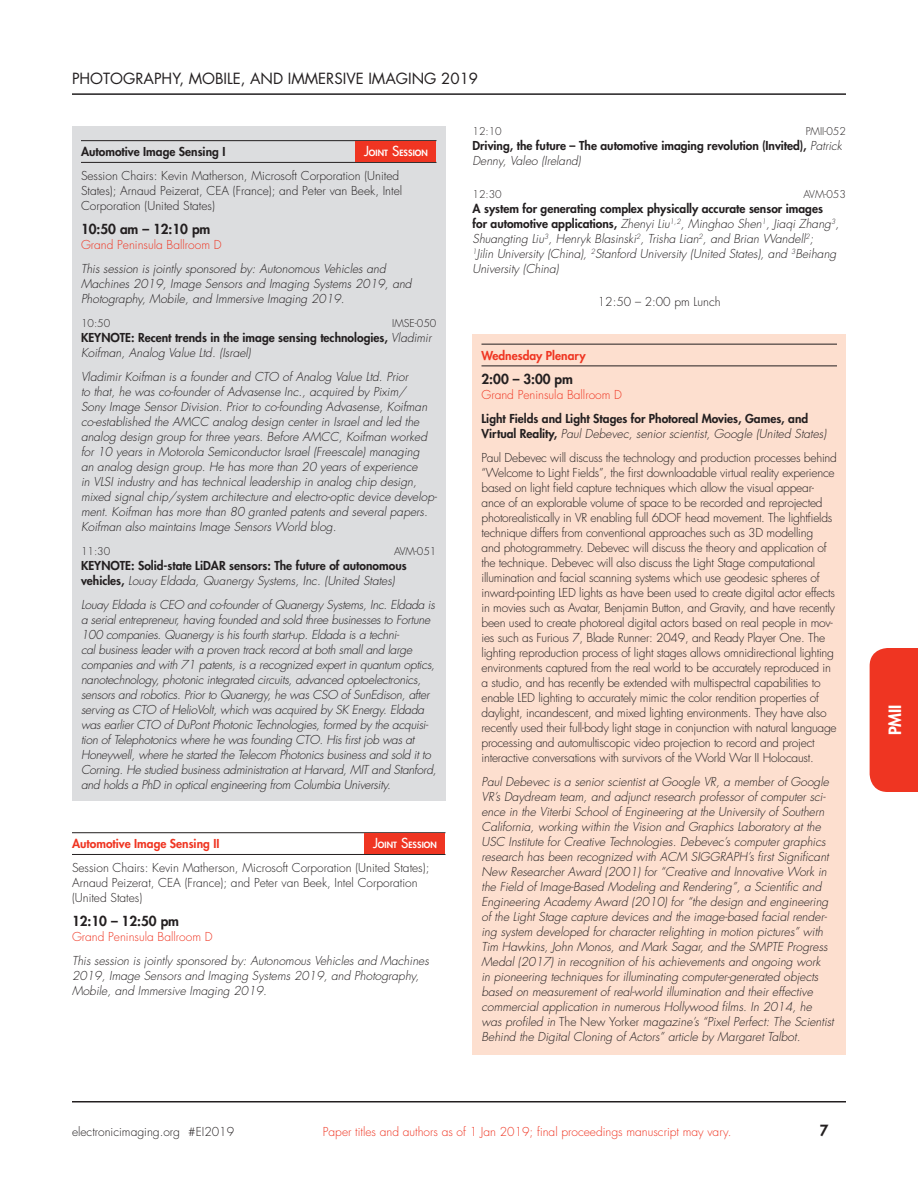
<style>
.page{position:relative;width:918px;height:1188px;background:#fff}
.page>*{position:absolute;margin:0;border:0;box-sizing:border-box;transform-origin:0 0}
.t1{font:800 16.5px "Futura Std";color:#fff}
.t2{font:15px "Futura Std";color:#231f20}
.t3{font:800 15px "Futura Std";color:#231f20}
.Time{font:800 13.5px "Futura Std";color:#231f20}
.Txt_sb{font:800 13.5px "Futura Std";color:#231f20}
.Txt_sb-2{font:italic 300 12px/15px "Futura Std";color:#231f20}
.Txt_sb-3{font:300 12px/15px "Futura Std";letter-spacing:-.02em;color:#231f20}
.Txt{font:italic 300 12px/15px "Futura Std";letter-spacing:-.02em;color:#231f20}
.Txt-2{font:italic 300 12px/15px "Futura Std";color:#231f20}
.Event{font:800 12px/15px "Futura Std";color:#231f20}
.Txt_sb-4{font:300 12px/15px "Futura Std";color:#231f20}
.Txt-3{font:300 12px "Futura Std";color:#ef3522}
.Event-2{font:800 12px "Futura Std";color:#ef3522}
.Txt_sb-5{font:300 12px "Futura Std";color:#ef3522}
.Paper_No{font:300 10.5px "Futura Std";color:#231f20}
.Txt-4{font:800 8.4px "Futura Std";letter-spacing:.015em;color:#fff}
.s1{font-weight:500;font-size:13.5px}
.s2{font-weight:300;font-style:italic}
.s3{font-weight:800;font-style:normal}
.s4{font-style:normal}
</style>
<div class="page">
<hr style="left:72px;top:93px;width:774px;height:2px;background:#231f20">
<div style="left:870px;top:648px;width:48px;height:144px;background:#ef3522"></div>
<hr style="left:72px;top:1101px;width:774px;height:1px;background:#231f20">
<hr style="left:72px;top:832px;width:374px;height:1px;background:#231f20">
<hr style="left:72px;top:854px;width:374px;height:1px;background:#231f20">
<div style="left:72px;top:126px;width:374px;height:675px;background:#dcdddf"></div>
<hr style="left:81px;top:140px;width:355px;height:1px;background:#231f20">
<hr style="left:81px;top:162px;width:355px;height:1px;background:#231f20">
<div style="left:356px;top:141px;width:80px;height:21px;background:#ef3522"></div>
<div style="left:364px;top:833px;width:82px;height:21px;background:#ef3522"></div>
<div style="left:472px;top:335px;width:374px;height:720px;background:#fddfcf"></div>
<hr style="left:482px;top:344px;width:355px;height:1px;background:#231f20">
<hr style="left:482px;top:366px;width:355px;height:1px;background:#231f20">
<p class="t2" style="left:72px;top:69px;width:19px">PHOTOGRAPHY</p>
<p class="t2" style="left:179px;top:69px;width:32px">, MOBILE</p>
<p class="t2" style="left:241px;top:69px;width:22px">, AND</p>
<p class="t2" style="left:288px;top:69px;width:14px">IMMERSIVE</p>
<p class="t2" style="left:368px;top:69px;width:16px">IMAGING</p>
<p class="t2" style="left:441px;top:69px;width:38px">2019</p>
<p class="Event" style="left:81px;top:144px;width:146px">Automotive Image Sensing I</p>
<p class="Txt-4" style="left:364px;top:148px;width:65px"><span class="s1">J</span>OINT <span class="s1">S</span>ESSION</p>
<p class="Txt_sb-4" style="left:81px;top:169px;width:323px">Session Chairs: Kevin Matherson, Microsoft Corporation (United<br>States); Arnaud Peizerat, CEA (France); and Peter van Beek, Intel<br>Corporation (United States)</p>
<p class="Time" style="left:81px;top:221px;width:131px">10:50 am – 12:10 pm</p>
<p class="Txt-3" style="left:81px;top:237px;width:142px">Grand Peninsula Ballroom D</p>
<p class="Txt-2" style="left:81px;top:262px;width:332px">This session is jointly sponsored by: Autonomous Vehicles and<br>Machines 2019, Image Sensors and Imaging Systems 2019, and<br>Photography, Mobile, and Immersive Imaging 2019.</p>
<p class="Paper_No" style="left:81px;top:317px;width:31px">10:50</p>
<p class="Paper_No" style="left:392px;top:317px;width:46px">IMSE-050</p>
<p class="Event" style="left:81px;top:330px;width:352px">KEYNOTE: Recent trends in the image sensing technologies, <span class="s2">Vladimir<br>Koifman, Analog Value Ltd. (Israel)</span></p>
<p class="Txt-2" style="left:81px;top:370px;width:358px">Vladimir Koifman is a founder and CTO of Analog Value Ltd. Prior<br>to that, he was co-founder of Advasense Inc., acquired by Pixim/<br>Sony Image Sensor Division. Prior to co-founding Advasense, Koifman co-established the AMCC analog design center in Israel and led the analog design group for three years. Before AMCC, Koifman worked for 10 years in Motorola Semiconductor Israel (Freescale) managing<br>an analog design group. He has more than 20 years of experience<br>in VLSI industry and has technical leadership in analog chip design, mixed signal chip/system architecture and electro-optic device develop&shy;ment. Koifman has more than 80 granted patents and several papers.<br>Koifman also maintains Image Sensors World blog.</p>
<p class="Paper_No" style="left:81px;top:545px;width:31px">11:30</p>
<p class="Paper_No" style="left:394px;top:545px;width:44px">AVM-051</p>
<p class="Event" style="left:81px;top:558px;width:327px">KEYNOTE: Solid-state LiDAR sensors: The future of autonomous vehicles, <span class="s2">Louay Eldada, Quanergy Systems, Inc. (United States)</span></p>
<p class="Txt" style="left:81px;top:598px;width:357px">Louay Eldada is CEO and co-founder of Quanergy Systems, Inc. Eldada is a serial entrepreneur, having founded and sold three businesses to Fortune 100 companies. Quanergy is his fourth start-up. Eldada is a techni-<br>cal business leader with a proven track record at both small and large companies and with 71 patents, is a recognized expert in quantum optics, nanotechnology, photonic integrated circuits, advanced optoelectronics, sensors and robotics. Prior to Quanergy, he was CSO of SunEdison, after serving as CTO of HelioVolt, which was acquired by SK Energy. Eldada was earlier CTO of DuPont Photonic Technologies, formed by the acquisi&shy;tion of Telephotonics where he was founding CTO. His first job was at Honeywell, where he started the Telecom Photonics business and sold it to Corning. He studied business administration at Harvard, MIT and Stanford, and holds a PhD in optical engineering from Columbia University.</p>
<p class="Event-2" style="left:72px;top:836px;width:149px">Automotive Image Sensing II</p>
<p class="Txt-4" style="left:373px;top:840px;width:65px"><span class="s1">J</span>OINT <span class="s1">S</span>ESSION</p>
<p class="Txt_sb-4" style="left:72px;top:861px;width:359px">Session Chairs: Kevin Matherson, Microsoft Corporation (United States);<br>Arnaud Peizerat, CEA (France); and Peter van Beek, Intel Corporation (United States)</p>
<p class="Time" style="left:72px;top:913px;width:109px">12:10 – 12:50 pm</p>
<p class="Txt_sb-5" style="left:72px;top:929px;width:142px">Grand Peninsula Ballroom D</p>
<p class="Txt_sb-2" style="left:72px;top:954px;width:358px">This session is jointly sponsored by: Autonomous Vehicles and Machines<br>2019, Image Sensors and Imaging Systems 2019, and Photography,<br>Mobile, and Immersive Imaging 2019.</p>
<p class="Paper_No" style="left:472px;top:124px;width:31px">12:10</p>
<p class="Paper_No" style="left:806px;top:124px;width:42px">PMII-052</p>
<p class="Event" style="left:472px;top:138px;width:371px">Driving, the future – The automotive imaging revolution (Invited), <span class="s2">Patrick<br>Denny, Valeo (Ireland)</span></p>
<p class="Paper_No" style="left:472px;top:187px;width:31px">12:30</p>
<p class="Paper_No" style="left:804px;top:187px;width:44px">AVM-053</p>
<p class="Txt_sb-2" style="left:472px;top:201px;width:368px"><span class="s3">A system for generating complex physically accurate sensor images for automotive applications,</span> Zhenyi Liu<sup>1,2</sup>, Minghao Shen<sup>1</sup>, Jiaqi Zhang<sup>3</sup>, Shuangting Liu<sup>3</sup>, Henryk Blasinski<sup>2</sup>, Trisha Lian<sup>2</sup>, and Brian Wandell<sup>2</sup>;<br><sup>1</sup>Jilin University (China), <sup>2</sup>Stanford University (United States), and <sup>3</sup>Beihang University (China)</p>
<p class="Txt_sb-4" style="left:598px;top:294px;width:124px">12:50 – 2:00 pm Lunch</p>
<p class="Event-2" style="left:482px;top:347px;width:106px">Wednesday Plenary</p>
<p class="Txt_sb" style="left:482px;top:370px;width:93px">2:00 – 3:00 pm</p>
<p class="Txt-3" style="left:482px;top:387px;width:142px">Grand Peninsula Ballroom D</p>
<p class="Event" style="left:482px;top:411px;width:346px">Light Fields and Light Stages for Photoreal Movies, Games, and<br>Virtual Reality, <span class="s2">Paul Debevec, senior scientist, Google (United States)</span></p>
<p class="Txt_sb-3" style="left:482px;top:450px;width:357px">Paul Debevec will discuss the technology and production processes behind “Welcome to Light Fields”, the first downloadable virtual reality experience based on light field capture techniques which allow the visual appear&shy;ance of an explorable volume of space to be recorded and reprojected photorealistically in VR enabling full 6DOF head movement. The lightfields technique differs from conventional approaches such as 3D modelling<br>and photogrammetry. Debevec will discuss the theory and application of the technique. Debevec will also discuss the Light Stage computational illumination and facial scanning systems which use geodesic spheres of inward-pointing LED lights as have been used to create digital actor effects in movies such as Avatar, Benjamin Button, and Gravity, and have recently been used to create photoreal digital actors based on real people in mov&shy;ies such as Furious 7, Blade Runner: 2049, and Ready Player One. The lighting reproduction process of light stages allows omnidirectional lighting environments captured from the real world to be accurately reproduced in a studio, and has recently be extended with multispectral capabilities to enable LED lighting to accurately mimic the color rendition properties of daylight, incandescent, and mixed lighting environments. They have also recently used their full-body light stage in conjunction with natural language processing and automultiscopic video projection to record and project interactive conversations with survivors of the World War II Holocaust.</p>
<p class="Txt_sb-2" style="left:482px;top:774px;width:354px">Paul Debevec is a senior scientist at Google VR, a member of Google VR’s Daydream team, and adjunct research professor of computer sci&shy;ence in the Viterbi School of Engineering at the University of Southern California, working within the Vision and Graphics Laboratory at the USC Institute for Creative Technologies. Debevec’s computer graphics research has been recognized with ACM SIGGRAPH’s first Significant New Researcher Award (2001) for “Creative and Innovative Work in the Field of Image-Based Modeling and Rendering”, a Scientific and Engineering Academy Award (2010) for “the design and engineering of the Light Stage capture devices and the image-based facial render&shy;ing system developed for character relighting in motion pictures” with Tim Hawkins, John Monos, and Mark Sagar, and the SMPTE Progress Medal (2017) in recognition of his achievements and ongoing work<br>in pioneering techniques for illuminating computer-generated objects based on measurement of real-world illumination and their effective commercial application in numerous Hollywood films. In 2014, he was profiled in <span class="s4">The New Yorker</span> magazine’s “Pixel Perfect: The Scientist Behind the Digital Cloning of Actors” article by Margaret Talbot.</p>
<p class="Txt_sb-4" style="left:72px;top:1124px;width:164px">electronicimaging.org #EI2019</p>
<p class="Txt-3" style="left:323px;top:1125px;width:410px">Paper titles and authors as of 1 Jan 2019; final proceedings manuscript may vary.</p>
<p class="t3" style="left:820px;top:1121px;width:10px">7</p>
<h1 class="t1" style="left:885px;top:735px;width:32px;rotate:-90deg">PMII</h1>
</div>
